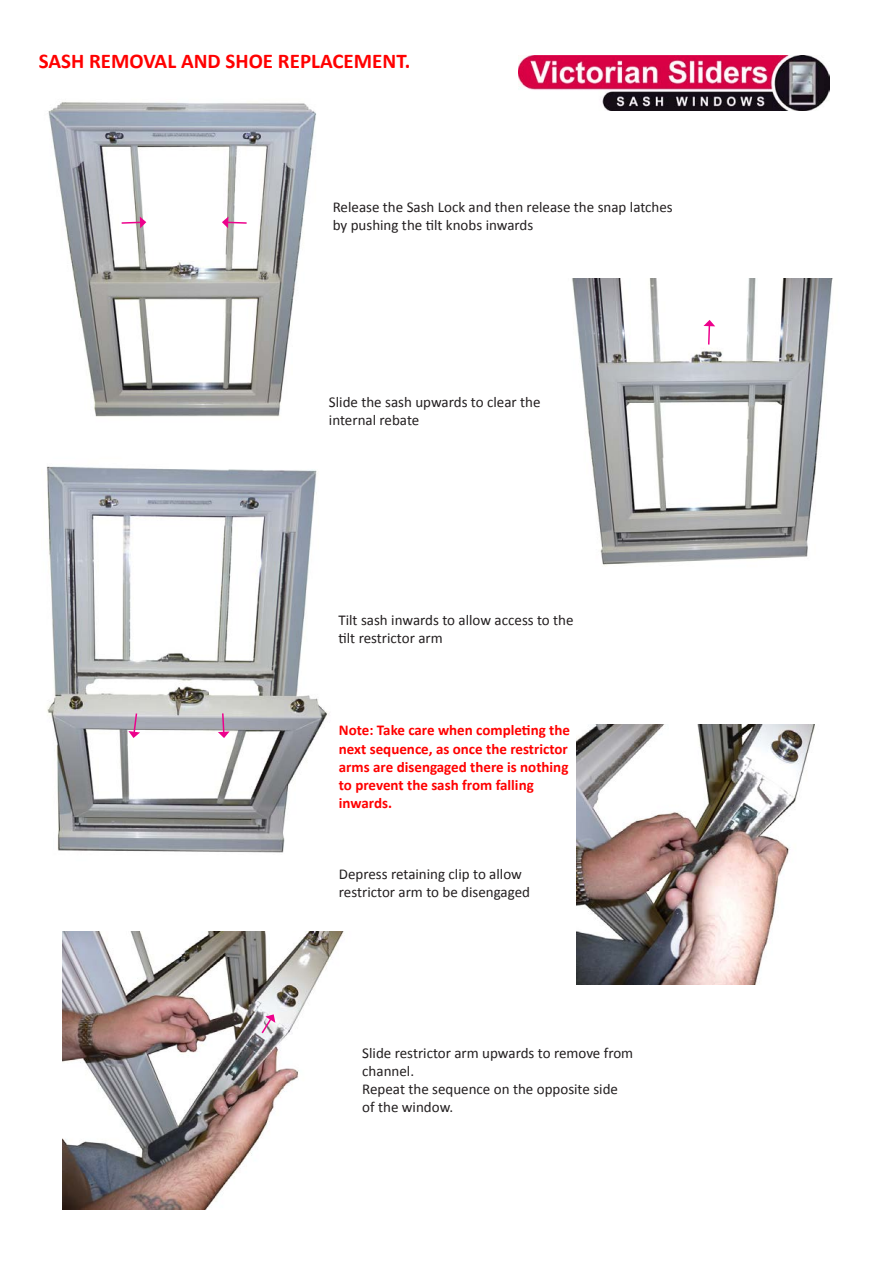
<style>
.page{position:relative;width:893px;height:1263px;background:#fff}
.page>*{position:absolute;margin:0;border:0;box-sizing:border-box;transform-origin:0 0}
.t1{font:700 21px "Calibri";color:#f00}
.t2{font:15px/18px "Calibri";color:#231f20}
.t3{font:700 15px/18px "Calibri";color:#f00}
</style>
<div class="page">
<img style="left:48px;top:102px;width:268px;height:315px">
<img style="left:572px;top:278px;width:261px;height:288px">
<img style="left:46px;top:466px;width:283px;height:387px">
<img style="left:577px;top:725px;width:238px;height:260px">
<img style="left:62px;top:931px;width:282px;height:278px">
<img style="left:518px;top:55px;width:311px;height:55px">
<svg style="left:120px;top:217px;width:26px;height:11px"></svg>
<svg style="left:222px;top:217px;width:26px;height:11px"></svg>
<svg style="left:703px;top:320px;width:12px;height:26px"></svg>
<svg style="left:128px;top:712px;width:12px;height:26px"></svg>
<svg style="left:218px;top:712px;width:12px;height:26px"></svg>
<svg style="left:260px;top:1014px;width:15px;height:21px"></svg>
<h1 class="t1" style="left:39px;top:48px;width:373px">SASH REMOVAL AND SHOE REPLACEMENT.</h1>
<p class="t2" style="left:333px;top:197px;width:342px">Release the Sash Lock and then release the snap latches by pushing the tilt knobs inwards</p>
<p class="t2" style="left:329px;top:392px;width:213px">Slide the sash upwards to clear the internal rebate</p>
<p class="t2" style="left:338px;top:611px;width:237px">Tilt sash inwards to allow access to the tilt restrictor arm</p>
<p class="t3" style="left:339px;top:721px;width:233px">Note: Take care when completing the next sequence, as once the restrictor arms are disengaged there is nothing to prevent the sash from falling inwards.</p>
<p class="t2" style="left:339px;top:864px;width:193px">Depress retaining clip to allow restrictor arm to be disengaged</p>
<p class="t2" style="left:362px;top:1043px;width:272px">Slide restrictor arm upwards to remove from channel.<br>Repeat the sequence on the opposite side of the window.</p>
</div>
